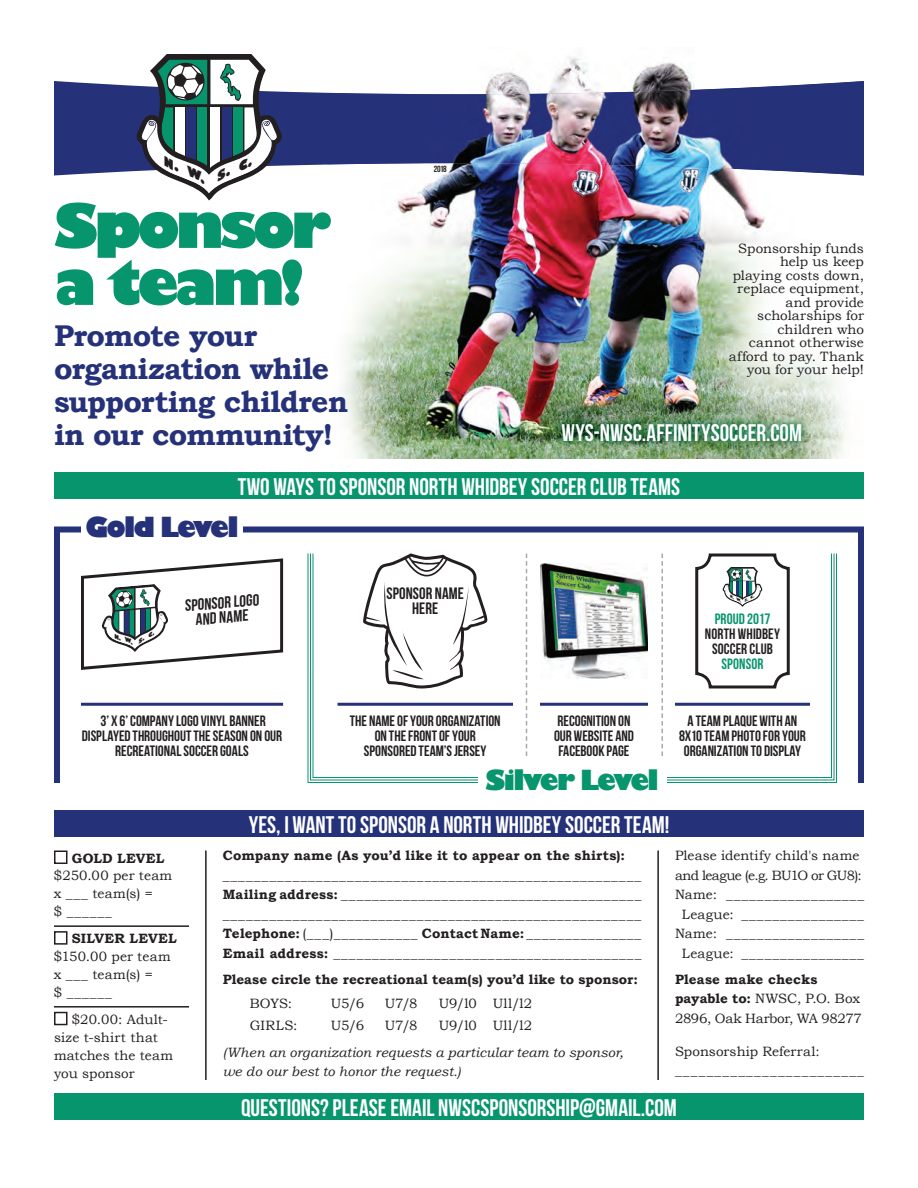
<style>
.page{position:relative;width:918px;height:1188px;background:#fff}
.page>*{position:absolute;margin:0;border:0;box-sizing:border-box;transform-origin:0 0}
.t1{font:800 60px/57px "Gill Sans";letter-spacing:-.075em;color:#07956e}
.t2{font:700 30px/33px "Bookman Old Style";letter-spacing:-.03em;color:#253279}
.t3{font:800 27px "Gill Sans";letter-spacing:-.065em;color:#07956e}
.t4{font:800 27px "Gill Sans";letter-spacing:-.07em;color:#253279}
.t5{font:24px "Bebas Neue";color:#fff}
.t6{font:16.5px/15px "Bebas Neue";letter-spacing:.005em;color:#231f20;text-align:center}
.t7{font:16.35px/14.9px "Bebas Neue";color:#231f20;text-align:center}
.t8{font:15px/15px "Bebas Neue";color:#231f20;text-align:center}
.t9{font:15px "Bebas Neue";letter-spacing:.005em;color:#07956e}
.t10{font:13.5px/19.5px "Bookman Old Style";letter-spacing:.005em;color:#231f20}
.t11{font:700 13.5px "Bookman Old Style";letter-spacing:.005em;color:#231f20}
.t12{font:italic 13.5px/19.5px "Bookman Old Style";letter-spacing:.005em;color:#231f20}
.t13{font:13.5px/19.5px "Bookman Old Style";letter-spacing:-.02em;color:#231f20}
.t14{font:9px "Bebas Neue";color:#231f20}
.s1{font-weight:700}
</style>
<div class="page">
<div style="left:54px;top:526px;width:810px;height:260px;border:6px solid #253279"></div>
<svg style="left:54px;top:81px;width:273px;height:95px;background:#3e4a88"></svg>
<img style="left:489px;top:57px;width:202px;height:24px">
<img style="left:811px;top:360px;width:36px;height:99px">
<img style="left:342px;top:176px;width:414px;height:283px">
<img style="left:756px;top:212px;width:55px;height:247px">
<img style="left:327px;top:81px;width:537px;height:95px">
<img style="left:327px;top:213px;width:4px;height:16px">
<div style="left:81px;top:513px;width:162px;height:27px;background:#fff"></div>
<hr style="left:81px;top:703px;width:202px;height:3px;background:#253279">
<svg style="left:307px;top:553px;width:531px;height:231px"></svg>
<div style="left:478px;top:770px;width:189px;height:26px;background:#fff"></div>
<hr style="left:54px;top:925px;width:135px;height:2px;background:#231f20">
<hr style="left:54px;top:1006px;width:135px;height:2px;background:#231f20">
<div style="left:54px;top:850px;width:14px;height:14px;border:2px solid #231f20"></div>
<div style="left:54px;top:931px;width:14px;height:14px;border:2px solid #231f20"></div>
<div style="left:54px;top:1012px;width:14px;height:13px;border:2px solid #231f20"></div>
<div style="left:54px;top:810px;width:810px;height:27px;background:#253279"></div>
<hr style="left:205px;top:850px;width:2px;height:230px;background:#231f20">
<hr style="left:657px;top:850px;width:2px;height:230px;background:#231f20">
<div style="left:54px;top:1094px;width:810px;height:26px;background:#07956e"></div>
<img style="left:554px;top:416px;width:255px;height:33px">
<div style="left:54px;top:472px;width:810px;height:28px;background:#07956e"></div>
<svg style="left:136px;top:54px;width:146px;height:146px"></svg>
<svg style="left:723px;top:567px;width:39px;height:40px"></svg>
<svg style="left:81px;top:558px;width:203px;height:112px"></svg>
<p class="t14" style="left:434px;top:164px;width:15px">2018</p>
<h1 class="t1" style="left:54px;top:202px;width:278px">Sponsor a team!</h1>
<h2 class="t2" style="left:54px;top:318px;width:296px">Promote your organization while supporting children in our community!</h2>
<p class="t10" style="left:729px;top:241px;width:137px;line-height:13.5px;text-align:right">Sponsorship funds help us keep playing costs down, replace equipment, and provide scholarships for children who cannot otherwise afford to pay. Thank you for your help!</p>
<h3 class="t5" style="left:561px;top:420px;width:242px">WYS-NWSC.AFFINITYSOCCER.COM</h3>
<h3 class="t5" style="left:238px;top:474px;width:444px">TWO WAYS TO SPONSOR NORTH WHIDBEY SOCCER CLUB TEAMS</h3>
<h3 class="t4" style="left:85px;top:510px;width:155px">Gold Level</h3>
<p class="t7" style="left:184px;top:598px;width:76px;rotate:-5deg">SPONSOR LOGO<br>AND NAME</p>
<p class="t8" style="left:82px;top:713px;width:202px">3’ X 6’ COMPANY LOGO VINYL BANNER<br>DISPLAYED THROUGHOUT THE SEASON ON OUR<br>RECREATIONAL SOCCER GOALS</p>
<p class="t6" style="left:387px;top:586px;width:79px">SPONSOR NAME<br>HERE</p>
<p class="t9" style="left:715px;top:611px;width:57px">PROUD 2017</p>
<p class="t8" style="left:705px;top:627px;width:77px">NORTH WHIDBEY<br>SOCCER CLUB</p>
<p class="t9" style="left:721px;top:656px;width:44px">SPONSOR</p>
<p class="t8" style="left:350px;top:713px;width:152px">THE NAME OF YOUR ORGANIZATION<br>ON THE FRONT OF YOUR<br>SPONSORED TEAM’S JERSEY</p>
<p class="t8" style="left:554px;top:713px;width:81px;text-align:left">RECOGNITION ON<br>OUR WEBSITE AND<br>FACEBOOK PAGE</p>
<p class="t8" style="left:679px;top:713px;width:128px">A TEAM PLAQUE WITH AN<br>8X10 TEAM PHOTO FOR YOUR<br>ORGANIZATION TO DISPLAY</p>
<h3 class="t3" style="left:486px;top:763px;width:175px">Silver Level</h3>
<p class="t11" style="left:72px;top:848px;width:94px">GOLD LEVEL</p>
<p class="t10" style="left:54px;top:867px;width:120px;line-height:18px">$250.00 per team x ___ team(s) =<br>$ ______</p>
<p class="t11" style="left:72px;top:929px;width:106px">SILVER LEVEL</p>
<p class="t10" style="left:54px;top:948px;width:118px;line-height:18px">$150.00 per team x ___ team(s) =<br>$ ______</p>
<p class="t10" style="left:54px;top:1010px;width:121px;line-height:18px;text-indent:18px">$20.00: Adult&shy;size t-shirt that matches the team you sponsor</p>
<h3 class="t5" style="left:249px;top:811px;width:422px">YES, I WANT TO SPONSOR A NORTH WHIDBEY SOCCER TEAM!</h3>
<p class="t11" style="left:223px;top:846px;width:404px">Company name (As you’d like it to appear on the shirts):</p>
<p class="t10" style="left:223px;top:865px;width:420px;text-align:justify">______________________________________________________ <span class="s1">Mailing address:</span> _______________________________________ ______________________________________________________ <span class="s1">Telephone:</span> (___)___________ <span class="s1">Contact Name:</span> _______________ <span class="s1">Email address:</span> ________________________________________</p>
<p class="t11" style="left:223px;top:970px;width:417px">Please circle the recreational team(s) you’d like to sponsor:</p>
<p class="t10" style="left:250px;top:994px;width:44px">BOYS:</p>
<p class="t10" style="left:331px;top:994px;width:35px">U5/6</p>
<p class="t10" style="left:385px;top:994px;width:34px">U7/8</p>
<p class="t10" style="left:439px;top:994px;width:95px">U9/l0 Ull/l2</p>
<p class="t10" style="left:250px;top:1016px;width:49px">GIRLS:</p>
<p class="t10" style="left:331px;top:1016px;width:35px">U5/6</p>
<p class="t10" style="left:385px;top:1016px;width:34px">U7/8</p>
<p class="t10" style="left:439px;top:1016px;width:95px">U9/l0 Ull/l2</p>
<p class="t12" style="left:223px;top:1042px;width:402px">(When an organization requests a particular team to sponsor, we do our best to honor the request.)</p>
<p class="t10" style="left:675px;top:846px;width:191px;text-align:center">Please identify child's name and league (e.g. BU1O or GU8):<br>Name: __________________<br>League: ________________<br>Name: __________________<br>League: ________________</p>
<p class="t13" style="left:675px;top:970px;width:188px"><span class="s1">Please make checks payable to:</span> NWSC, P.O. Box<br>2896, Oak Harbor, WA 98277</p>
<p class="t10" style="left:675px;top:1042px;width:191px">Sponsorship Referral: ________________________</p>
<h3 class="t5" style="left:241px;top:1095px;width:437px">QUESTIONS? PLEASE EMAIL NWSCSPONSORSHIP@GMAIL.COM</h3>
</div>
